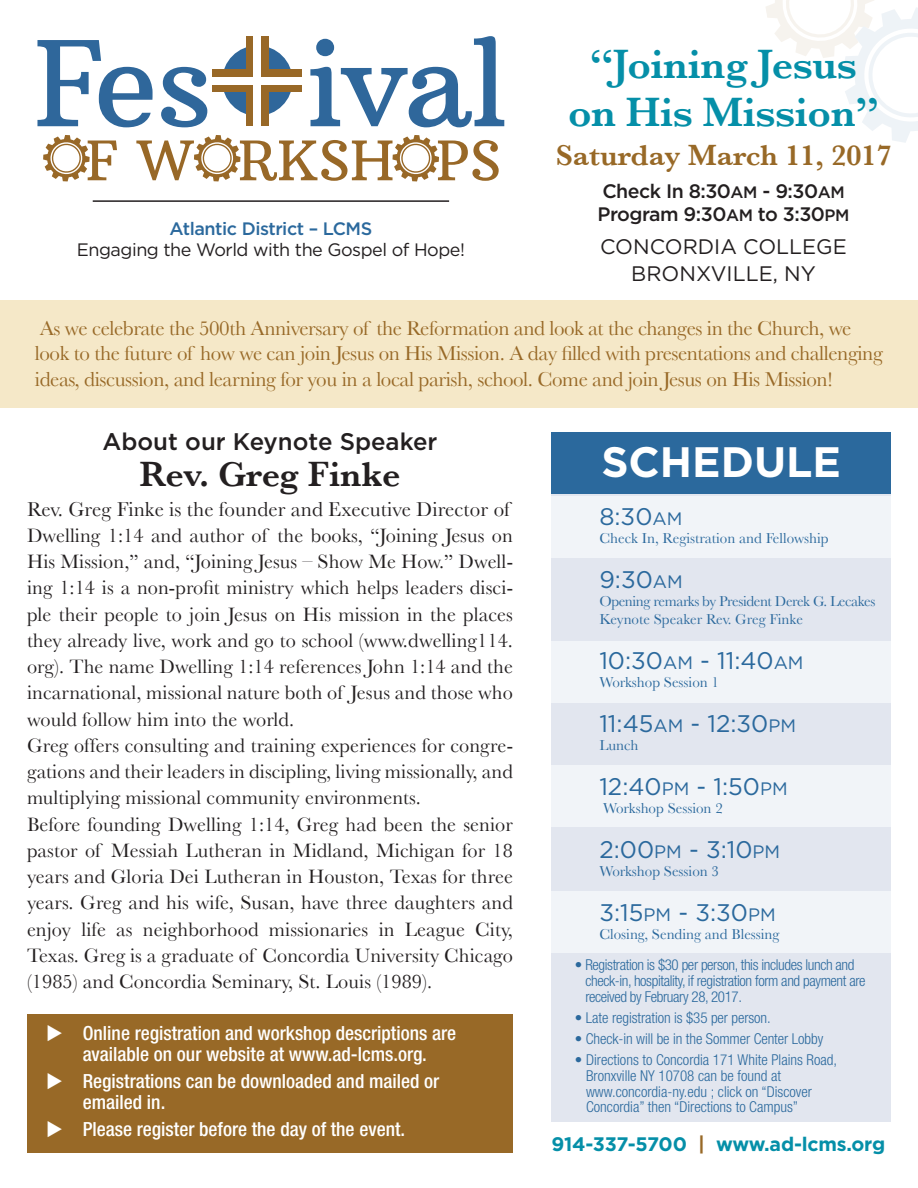
<style>
.page{position:relative;width:918px;height:1188px;background:#fff}
.page>*{position:absolute;margin:0;border:0;box-sizing:border-box;transform-origin:0 0}
.t1{font:700 42.6px "Gotham";color:#fff}
.t2{font:600 42px/48px "Baskerville";letter-spacing:-.01em;color:#058fa8;text-align:center}
.t3{font:600 36px "Baskerville";color:#231f20}
.t4{font:600 30px "Baskerville";color:#986927}
.t5{font:24px "Gotham";color:#2b699d}
.t6{font:500 24px "Gotham";color:#231f20}
.t7{font:21px/25.5px "Baskerville";letter-spacing:-.02em;color:#986927}
.t8{font:21px "Baskerville";letter-spacing:.005em;color:#231f20}
.t9{font:21px/27px "Gotham";color:#231f20;text-align:center}
.t10{font:20.25px/26.2px "Baskerville";letter-spacing:.005em;color:#231f20;text-align:justify}
.t11{font:500 condensed 19.5px/21px "Helvetica Neue";color:#fff;text-align:center}
.t12{font:500 19.5px/22.5px "Gotham";letter-spacing:-.025em;color:#231f20}
.t13{font:700 19.5px "Gotham";letter-spacing:-.01em;color:#058fa8}
.t14{font:18px "Gotham";letter-spacing:-.025em;color:#231f20}
.t15{font:500 18px "Gotham";letter-spacing:-.025em;color:#2b699d}
.t16{font:300 condensed 15px/15.9px "Helvetica Neue";letter-spacing:-.005em;color:#2b699d}
.t17{font:300 condensed 15px/15.9px "Helvetica Neue";letter-spacing:-.025em;color:#2b699d}
.t18{font:15px "Baskerville";color:#2b699d}
.t19{font:15px/18px "Baskerville";letter-spacing:-.025em;color:#2b699d}
.s1{font-size:16.5px}
.s2{font-size:18px}
.s3{color:#986927}
</style>
<div class="page">
<svg style="left:766px;top:0;width:152px;height:143px"></svg>
<div style="left:0;top:300px;width:918px;height:108px;background:#f5e8c8"></div>
<div style="left:27px;top:1014px;width:486px;height:138px;background:#986927"></div>
<svg style="left:43px;top:135px;width:74px;height:46px"></svg>
<svg style="left:136px;top:135px;width:363px;height:46px"></svg>
<svg style="left:37px;top:40px;width:116px;height:87px"></svg>
<svg style="left:161px;top:67px;width:46px;height:60px"></svg>
<div style="left:222px;top:46px;width:71px;height:70px;background:#2f679b;border-radius:50%"></div>
<div style="left:246px;top:36px;width:22px;height:90px;background:#986827"></div>
<div style="left:213px;top:69px;width:89px;height:23px;background:#986827"></div>
<div style="left:213px;top:77px;width:89px;height:8px;background:#fff"></div>
<div style="left:253px;top:36px;width:8px;height:90px;background:#fff"></div>
<svg style="left:310px;top:36px;width:194px;height:91px"></svg>
<hr style="left:93px;top:200px;width:356px;height:2px;background:#231f20">
<div style="left:551px;top:433px;width:340px;height:688px;background:#e2e6ef"></div>
<div style="left:551px;top:496px;width:340px;height:62px;background:#f1f4f8"></div>
<div style="left:551px;top:641px;width:340px;height:62px;background:#f1f4f8"></div>
<div style="left:551px;top:765px;width:340px;height:62px;background:#f1f4f8"></div>
<div style="left:551px;top:891px;width:340px;height:62px;background:#f1f4f8"></div>
<div style="left:551px;top:433px;width:340px;height:61px;background:#2b699d"></div>
<p class="t15" style="left:170px;top:219px;width:204px">Atlantic District – LCMS</p>
<p class="t14" style="left:77px;top:240px;width:390px">Engaging the World with the Gospel of Hope!</p>
<p class="t2" style="left:568px;top:40px;width:312px">“Joining Jesus on His Mission”</p>
<p class="t4" style="left:556px;top:138px;width:337px">Saturday March 11, 2017</p>
<p class="t12" style="left:598px;top:180px;width:253px">Check In 8:30<span class="s1">AM</span> - 9:30<span class="s1">AM<br></span>Program 9:30<span class="s1">AM</span> to 3:30<span class="s1">PM</span></p>
<p class="t9" style="left:600px;top:233px;width:248px">CONCORDIA COLLEGE<br>BRONXVILLE, NY</p>
<p class="t7" style="left:35px;top:315px;width:849px">As we celebrate the 500th Anniversary of the Reformation and look at the changes in the Church, we look to the future of how we can join Jesus on His Mission. A day filled with presentations and challenging ideas, discussion, and learning for you in a local parish, school. Come and join Jesus on His Mission!</p>
<p class="t6" style="left:103px;top:428px;width:336px">About our Keynote Speaker</p>
<p class="t3" style="left:140px;top:453px;width:262px">Rev. Greg Finke</p>
<p class="t8" style="left:27px;top:497px;width:484px">Rev. Greg Finke is the founder and Executive Director of</p>
<p class="t10" style="left:27px;top:522px;width:488px">Dwelling 1:14 and author of the books, “Joining Jesus on His Mission,” and, “Joining Jesus – Show Me How.” Dwell&shy;ing 1:14 is a non-profit ministry which helps leaders disci&shy;ple their people to join Jesus on His mission in the places they already live, work and go to school (www.dwelling114. org). The name Dwelling 1:14 references John 1:14 and the incarnational, missional nature both of Jesus and those who would follow him into the world.</p>
<p class="t10" style="left:27px;top:732px;width:488px">Greg offers consulting and training experiences for congre&shy;gations and their leaders in discipling, living missionally, and multiplying missional community environments.</p>
<p class="t10" style="left:27px;top:811px;width:487px">Before founding Dwelling 1:14, Greg had been the senior pastor of Messiah Lutheran in Midland, Michigan for 18 years and Gloria Dei Lutheran in Houston, Texas for three years. Greg and his wife, Susan, have three daughters and enjoy life as neighborhood missionaries in League City, Texas. Greg is a graduate of Concordia University Chicago (1985) and Concordia Seminary, St. Louis (1989).</p>
<p class="t11" style="left:46px;top:1022px;width:412px">◆ Online registration and workshop descriptions are available on our website at www.ad-lcms.org.</p>
<p class="t11" style="left:83px;top:1070px;width:358px;text-align:left;text-indent:-37px">◆ Registrations can be downloaded and mailed or emailed in.</p>
<p class="t11" style="left:46px;top:1118px;width:361px">◆ Please register before the day of the event.</p>
<p class="t1" style="left:601px;top:438px;width:241px">SCHEDULE</p>
<p class="t5" style="left:599px;top:503px;width:84px">8:30<span class="s2">AM</span></p>
<p class="t18" style="left:599px;top:529px;width:231px">Check In, Registration and Fellowship</p>
<p class="t5" style="left:599px;top:566px;width:85px">9:30<span class="s2">AM</span></p>
<p class="t19" style="left:599px;top:592px;width:278px">Opening remarks by President Derek G. Lecakes<br>Keynote Speaker Rev. Greg Finke</p>
<p class="t5" style="left:599px;top:647px;width:206px">10:30<span class="s2">AM</span> - 11:40<span class="s2">AM</span></p>
<p class="t18" style="left:599px;top:673px;width:121px">Workshop Session 1</p>
<p class="t5" style="left:599px;top:710px;width:198px">11:45<span class="s2">AM</span> - 12:30<span class="s2">PM</span></p>
<p class="t18" style="left:599px;top:736px;width:41px">Lunch</p>
<p class="t5" style="left:599px;top:773px;width:190px">12:40<span class="s2">PM</span> - 1:50<span class="s2">PM</span></p>
<p class="t18" style="left:603px;top:799px;width:121px">Workshop Session 2</p>
<p class="t5" style="left:599px;top:836px;width:182px">2:00<span class="s2">PM</span> - 3:10<span class="s2">PM</span></p>
<p class="t18" style="left:599px;top:862px;width:121px">Workshop Session 3</p>
<p class="t5" style="left:599px;top:899px;width:178px">3:15<span class="s2">PM</span> - 3:30<span class="s2">PM</span></p>
<p class="t18" style="left:599px;top:925px;width:182px">Closing, Sending and Blessing</p>
<p class="t17" style="left:585px;top:957px;width:282px;text-indent:-10px">• Registration is $30 per person, this includes lunch and check-in, hospitality, if registration form and payment are received by February 28, 2017.</p>
<p class="t16" style="left:575px;top:1010px;width:197px">• Late registration is $35 per person.</p>
<p class="t16" style="left:575px;top:1031px;width:250px">• Check-in will be in the Sommer Center Lobby</p>
<p class="t16" style="left:586px;top:1052px;width:253px;text-indent:-11px">• Directions to Concordia 171 White Plains Road, Bronxville NY 10708 can be found at www.concordia-ny.edu ; click on “Discover Concordia” then “Directions to Campus”</p>
<p class="t13" style="left:551px;top:1132px;width:335px">914-337-5700 <span class="s3">|</span> www.ad-lcms.org</p>
</div>
